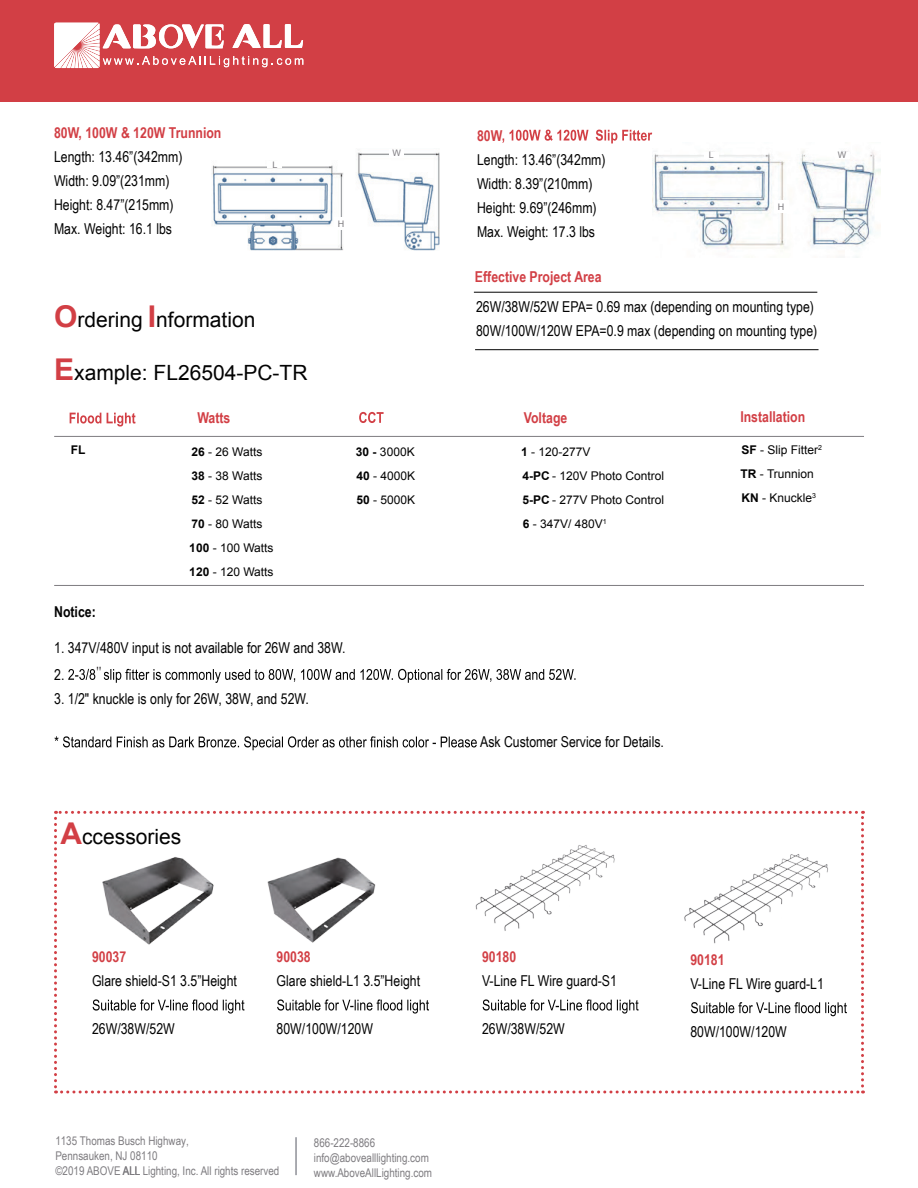
<style>
.page{position:relative;width:918px;height:1188px;background:#fff}
.page>*{position:absolute;margin:0;border:0;box-sizing:border-box;transform-origin:0 0}
.t1{font:21px "Arial";color:#030303}
.t2{font:300 18px "Adobe Song Std";color:#231f20}
.t3{font:15px/24px "Arial Narrow";color:#030303}
.t4{font:700 15px "Arial Narrow";color:#d23f45}
.t5{font:700 15px "Arial Narrow";color:#030303}
.t6{font:12px/24px "Arial";color:#030303}
.t7{font:12px/15px "Arial Narrow";color:#7e7c80}
.t8{font:700 12px "Arial";color:#030303}
.t9{font:9px "Arial";color:#7e7c80}
.s1{font-weight:700;font-size:30px;color:#d23f45}
.s2{font-weight:700}
</style>
<div class="page">
<div style="left:0;top:0;width:918px;height:102px;background:#d23f45"></div>
<svg style="left:502px;top:130px;width:150px;height:13px"></svg>
<img style="left:212px;top:152px;width:228px;height:99px">
<div style="left:268px;top:161px;width:14px;height:7px;background:#fff"></div>
<div style="left:389px;top:149px;width:15px;height:8px;background:#fff"></div>
<div style="left:334px;top:217px;width:14px;height:13px;background:#fff"></div>
<img style="left:652px;top:150px;width:228px;height:108px">
<div style="left:704px;top:152px;width:14px;height:6px;background:#fff"></div>
<div style="left:835px;top:152px;width:15px;height:6px;background:#fff"></div>
<div style="left:774px;top:200px;width:15px;height:13px;background:#fff"></div>
<svg style="left:70px;top:413px;width:66px;height:14px"></svg>
<svg style="left:359px;top:412px;width:25px;height:11px"></svg>
<svg style="left:68px;top:669px;width:508px;height:14px"></svg>
<svg style="left:55px;top:736px;width:422px;height:14px"></svg>
<hr style="left:54px;top:436px;width:810px;height:1px;background:#7e7c80">
<hr style="left:54px;top:585px;width:810px;height:1px;background:#7e7c80">
<svg style="left:54px;top:811px;width:810px;height:283px"></svg>
<img style="left:78px;top:848px;width:152px;height:97px">
<img style="left:244px;top:849px;width:147px;height:94px">
<img style="left:453px;top:810px;width:192px;height:138px">
<img style="left:675px;top:832px;width:177px;height:129px">
<hr style="left:474px;top:292px;width:343px;height:1px;background:#030303">
<hr style="left:475px;top:349px;width:344px;height:1px;background:#030303">
<svg style="left:54px;top:23px;width:249px;height:45px"></svg>
<hr style="left:296px;top:1137px;width:1px;height:38px;background:#8e9097">
<p class="t4" style="left:54px;top:122px;width:169px">80W, 100W &amp; 120W Trunnion</p>
<p class="t3" style="left:54px;top:145px;width:130px">Length: 13.46”(342mm)<br>Width: 9.09”(231mm)<br>Height: 8.47”(215mm)<br>Max. Weight: 16.1 lbs</p>
<p class="t9" style="left:273px;top:159px;width:7px">L</p>
<h1 class="t1" style="left:54px;top:306px;width:203px"><span class="s1">O</span>rdering <span class="s1">I</span>nformation</h1>
<h1 class="t1" style="left:54px;top:359px;width:255px"><span class="s1">E</span>xample: FL26504-PC-TR</h1>
<p class="t9" style="left:338px;top:218px;width:8px">H</p>
<p class="t9" style="left:393px;top:147px;width:10px">W</p>
<p class="t4" style="left:477px;top:124px;width:27px">80W</p>
<p class="t3" style="left:477px;top:147px;width:130px">Length: 13.46”(342mm)<br>Width: 8.39”(210mm)<br>Height: 9.69”(246mm)<br>Max. Weight: 17.3 lbs</p>
<p class="t9" style="left:709px;top:149px;width:7px">L</p>
<p class="t9" style="left:838px;top:149px;width:10px">W</p>
<p class="t9" style="left:778px;top:201px;width:8px">H</p>
<p class="t4" style="left:475px;top:265px;width:128px">Effective Project Area</p>
<p class="t3" style="left:476px;top:295px;width:343px">26W/38W/52W EPA= 0.69 max (depending on mounting type)<br>80W/100W/120W EPA=0.9 max (depending on mounting type)</p>
<p class="t4" style="left:197px;top:406px;width:35px">Watts</p>
<p class="t4" style="left:524px;top:406px;width:45px">Voltage</p>
<p class="t4" style="left:740px;top:406px;width:66px">Installation</p>
<p class="t6" style="left:741px;top:438px;width:83px"><span class="s2">SF</span> - Slip Fitter<sup>2<br></sup><span class="s2">TR</span> - Trunnion<br><span class="s2">KN</span> - Knuckle<sup>3</sup></p>
<p class="t8" style="left:71px;top:442px;width:16px">FL</p>
<p class="t6" style="left:189px;top:439px;width:86px"><span class="s2">26</span> - 26 Watts<br><span class="s2">38</span> - 38 Watts<br><span class="s2">52</span> - 52 Watts<br><span class="s2">70</span> - 80 Watts<br><span class="s2">100</span> - 100 Watts<br><span class="s2">120</span> - 120 Watts</p>
<p class="t6" style="left:356px;top:439px;width:61px;text-align:justify"><span class="s2">30 -</span> 3000K <span class="s2">40</span> - 4000K <span class="s2">50</span> - 5000K</p>
<p class="t6" style="left:521px;top:439px;width:145px"><span class="s2">1</span> - 120-277V<br><span class="s2">4-PC</span> - 120V Photo Control<br><span class="s2">5-PC</span> - 277V Photo Control<br><span class="s2">6</span> - 347V/ 480V<sup>1</sup></p>
<p class="t5" style="left:54px;top:600px;width:43px">Notice:</p>
<p class="t3" style="left:54px;top:634px;width:293px;line-height:27.2px">1. 347V/480V input is not available for 26W and 38W.<br>2.</p>
<p class="t3" style="left:54px;top:686px;width:256px">3. 1/2" knuckle is only for 26W, 38W, and 52W.</p>
<p class="t2" style="left:96px;top:663px;width:8px">"</p>
<h1 class="t1" style="left:60px;top:823px;width:122px"><span class="s1">A</span>ccessories</h1>
<p class="t4" style="left:92px;top:946px;width:36px">90037</p>
<p class="t3" style="left:92px;top:969px;width:146px">Glare shield-S1 3.5”Height</p>
<p class="t3" style="left:92px;top:1017px;width:84px">26W/38W/52W</p>
<p class="t4" style="left:277px;top:946px;width:36px">90038</p>
<p class="t3" style="left:277px;top:969px;width:145px">Glare shield-L1 3.5”Height</p>
<p class="t3" style="left:277px;top:1017px;width:98px">80W/100W/120W</p>
<p class="t7" style="left:55px;top:1134px;width:135px;line-height:14.4px">1135 Thomas Busch Highway,<br>Pennsauken, NJ 08110</p>
<p class="t7" style="left:55px;top:1163px;width:226px">©2019 ABOVE ALL Lighting, Inc. All rights reserved</p>
<p class="t7" style="left:314px;top:1135px;width:120px">866-222-8866 info@abovealllighting.com www.AboveAllLighting.com</p>
<p class="t3" style="left:480px;top:730px;width:185px">Ask Customer Service for Details.</p>
<p class="t4" style="left:482px;top:946px;width:36px">90180</p>
<p class="t3" style="left:482px;top:969px;width:136px">V-Line FL Wire guard-S1</p>
<p class="t3" style="left:482px;top:1017px;width:84px">26W/38W/52W</p>
<p class="t4" style="left:690px;top:948px;width:36px">90181</p>
<p class="t3" style="left:690px;top:972px;width:135px">V-Line FL Wire guard-L1</p>
<p class="t3" style="left:690px;top:1020px;width:98px">80W/100W/120W</p>
</div>
